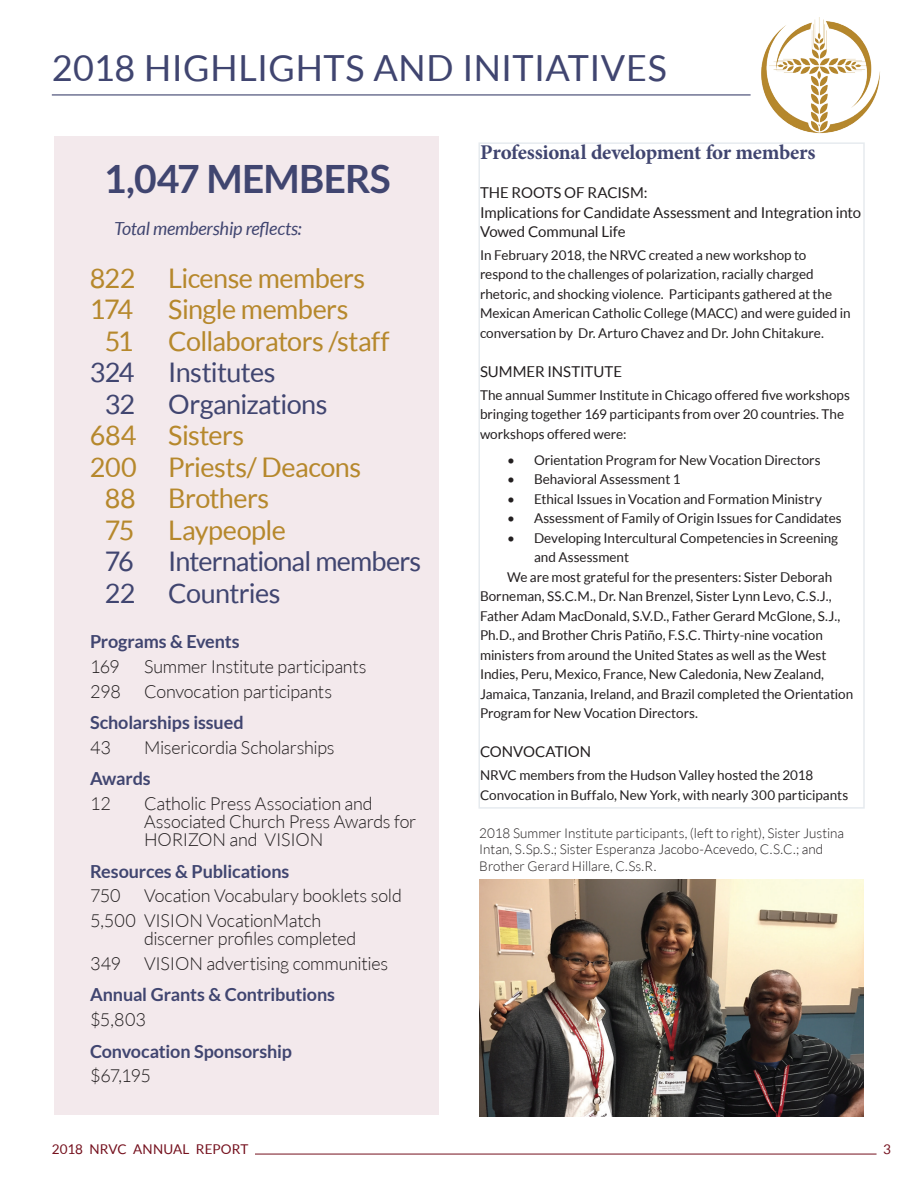
<style>
.page{position:relative;width:918px;height:1188px;background:#fff}
.page>*{position:absolute;margin:0;border:0;box-sizing:border-box;transform-origin:0 0}
.t1{font:700 39px "Lato";letter-spacing:-.02em;color:#404570}
.t2{font:36px "Lato";letter-spacing:.01em;color:#404570}
.t3{font:27px/31.5px "Lato";letter-spacing:-.02em;color:#b6882c}
.t4{font:27px/31.5px "Lato";letter-spacing:-.03em;color:#404570;text-align:center}
.t5{font:700 21px "Minion Pro";letter-spacing:-.015em;color:#404570}
.t6{font:300 18px/18px "Lato";letter-spacing:-.01em;color:#231f20}
.t7{font:700 18px "Lato";letter-spacing:-.005em;color:#404570}
.t8{font:italic 18px "Lato";letter-spacing:-.01em;color:#404570}
.t9{font:15px/19.5px "Lato";letter-spacing:-.005em;color:#231f20}
.t10{font:13.5px/19.5px "Lato";letter-spacing:-.005em;color:#231f20}
.t11{font:300 13.5px/16.5px "Lato";color:#231f20}
.t12{font:13.5px "Lato";letter-spacing:.005em;color:#75111e}
</style>
<div class="page">
<hr style="left:255px;top:1154px;width:622px;height:1px;background:#75111e">
<div style="left:54px;top:136px;width:385px;height:979px;background:#f3e9ec"></div>
<hr style="left:52px;top:94px;width:699px;height:1px;background:#404570">
<div style="left:478px;top:142px;width:387px;height:667px;border:2px solid #e6ebef"></div>
<img style="left:761px;top:18px;width:119px;height:116px">
<img style="left:479px;top:880px;width:385px;height:236px">
<h2 class="t2" style="left:52px;top:48px;width:617px">2018 HIGHLIGHTS AND INITIATIVES</h2>
<h1 class="t1" style="left:104px;top:157px;width:289px">1,047 MEMBERS</h1>
<h3 class="t8" style="left:114px;top:219px;width:189px">Total membership reflects:</h3>
<h3 class="t3" style="left:90px;top:262px;width:277px">822 License members<br>174</h3>
<h3 class="t3" style="left:168px;top:294px;width:182px">Single members</h3>
<h3 class="t3" style="left:105px;top:325px;width:30px">51</h3>
<h3 class="t3" style="left:168px;top:325px;width:223px">Collaborators /staff</h3>
<h3 class="t4" style="left:90px;top:357px;width:46px">324</h3>
<h3 class="t4" style="left:105px;top:357px;width:224px">Institutes<br>32 Organizations</h3>
<h3 class="t3" style="left:90px;top:420px;width:156px">684 Sisters</h3>
<h3 class="t3" style="left:90px;top:451px;width:273px">200 Priests/ Deacons</h3>
<h3 class="t3" style="left:105px;top:483px;width:166px">88 Brothers</h3>
<h3 class="t3" style="left:105px;top:514px;width:183px">75 Laypeople</h3>
<h3 class="t4" style="left:105px;top:546px;width:30px">76</h3>
<h3 class="t4" style="left:105px;top:546px;width:318px;text-align:left;text-indent:64px">International members<br>22 Countries</h3>
<h3 class="t7" style="left:90px;top:631px;width:151px">Programs &amp; Events</h3>
<h3 class="t6" style="left:90px;top:658px;width:31px">169</h3>
<h3 class="t6" style="left:144px;top:658px;width:224px">Summer Institute participants</h3>
<h3 class="t6" style="left:90px;top:682px;width:32px">298</h3>
<h3 class="t6" style="left:144px;top:682px;width:190px">Convocation participants</h3>
<h3 class="t7" style="left:90px;top:712px;width:155px">Scholarships issued</h3>
<h3 class="t6" style="left:90px;top:739px;width:23px">43</h3>
<h3 class="t6" style="left:144px;top:739px;width:192px">Misericordia Scholarships</h3>
<h3 class="t7" style="left:90px;top:769px;width:62px">Awards</h3>
<h3 class="t6" style="left:90px;top:795px;width:22px">12</h3>
<h3 class="t6" style="left:144px;top:795px;width:274px">Catholic Press Association and<br>Associated Church Press Awards for<br>HORIZON and VISION</h3>
<h3 class="t7" style="left:90px;top:861px;width:201px">Resources &amp; Publications</h3>
<h3 class="t6" style="left:90px;top:887px;width:32px">750</h3>
<h3 class="t6" style="left:90px;top:884px;width:313px;line-height:24.8px;text-indent:54px">Vocation Vocabulary booklets sold<br>5,500 VISION VocationMatch</h3>
<h3 class="t6" style="left:144px;top:930px;width:214px">discerner profiles completed</h3>
<h3 class="t6" style="left:90px;top:955px;width:32px">349</h3>
<h3 class="t6" style="left:144px;top:955px;width:246px">VISION advertising communities</h3>
<h3 class="t7" style="left:90px;top:985px;width:247px">Annual Grants &amp; Contributions</h3>
<h3 class="t6" style="left:90px;top:1011px;width:57px">$5,803</h3>
<h3 class="t7" style="left:90px;top:1041px;width:203px">Convocation Sponsorship</h3>
<h3 class="t6" style="left:90px;top:1067px;width:62px">$67,195</h3>
<h3 class="t5" style="left:480px;top:138px;width:337px">Professional development for members</h3>
<p class="t9" style="left:480px;top:183px;width:383px">THE ROOTS OF RACISM:<br>Implications for Candidate Assessment and Integration into<br>Vowed Communal Life</p>
<p class="t10" style="left:480px;top:245px;width:372px">In February 2018, the NRVC created a new workshop to respond to the challenges of polarization, racially charged rhetoric, and shocking violence. Participants gathered at the Mexican American Catholic College (MACC) and were guided in conversation by Dr. Arturo Chavez and Dr. John Chitakure.</p>
<p class="t9" style="left:480px;top:362px;width:144px">SUMMER INSTITUTE</p>
<p class="t10" style="left:480px;top:385px;width:371px">The annual Summer Institute in Chicago offered five workshops bringing together 169 participants from over 20 countries. The workshops offered were:</p>
<p class="t10" style="left:507px;top:450px;width:315px">• Orientation Program for New Vocation Directors</p>
<p class="t10" style="left:507px;top:470px;width:175px">• Behavioral Assessment 1</p>
<p class="t10" style="left:507px;top:489px;width:316px">• Ethical Issues in Vocation and Formation Ministry</p>
<p class="t10" style="left:507px;top:509px;width:336px">• Assessment of Family of Origin Issues for Candidates</p>
<p class="t10" style="left:507px;top:528px;width:333px">• Developing Intercultural Competencies in Screening</p>
<p class="t10" style="left:534px;top:548px;width:97px">and Assessment</p>
<p class="t10" style="left:507px;top:567px;width:327px">We are most grateful for the presenters: Sister Deborah</p>
<p class="t10" style="left:480px;top:587px;width:353px">Borneman, SS.C.M., Dr. Nan Brenzel, Sister Lynn Levo, C.S.J.,</p>
<p class="t10" style="left:480px;top:606px;width:362px">Father Adam MacDonald, S.V.D., Father Gerard McGlone, S.J.,</p>
<p class="t10" style="left:480px;top:626px;width:344px">Ph.D., and Brother Chris Patiño, F.S.C. Thirty-nine vocation</p>
<p class="t10" style="left:480px;top:645px;width:348px">ministers from around the United States as well as the West</p>
<p class="t10" style="left:480px;top:665px;width:346px">Indies, Peru, Mexico, France, New Caledonia, New Zealand,</p>
<p class="t10" style="left:480px;top:684px;width:375px">Jamaica, Tanzania, Ireland, and Brazil completed the Orientation</p>
<p class="t10" style="left:480px;top:704px;width:219px">Program for New Vocation Directors.</p>
<p class="t9" style="left:480px;top:742px;width:113px">CONVOCATION</p>
<p class="t10" style="left:480px;top:765px;width:370px">NRVC members from the Hudson Valley hosted the 2018<br>Convocation in Buffalo, New York, with nearly 300 participants</p>
<p class="t11" style="left:479px;top:825px;width:366px">2018 Summer Institute participants, (left to right), Sister Justina<br>Intan, S.Sp.S.; Sister Esperanza Jacobo-Acevedo, C.S.C.; and<br>Brother Gerard Hillare, C.Ss.R.</p>
<p class="t12" style="left:52px;top:1141px;width:198px">2018 NRVC ANNUAL REPORT</p>
<p class="t12" style="left:883px;top:1141px;width:9px">3</p>
</div>
